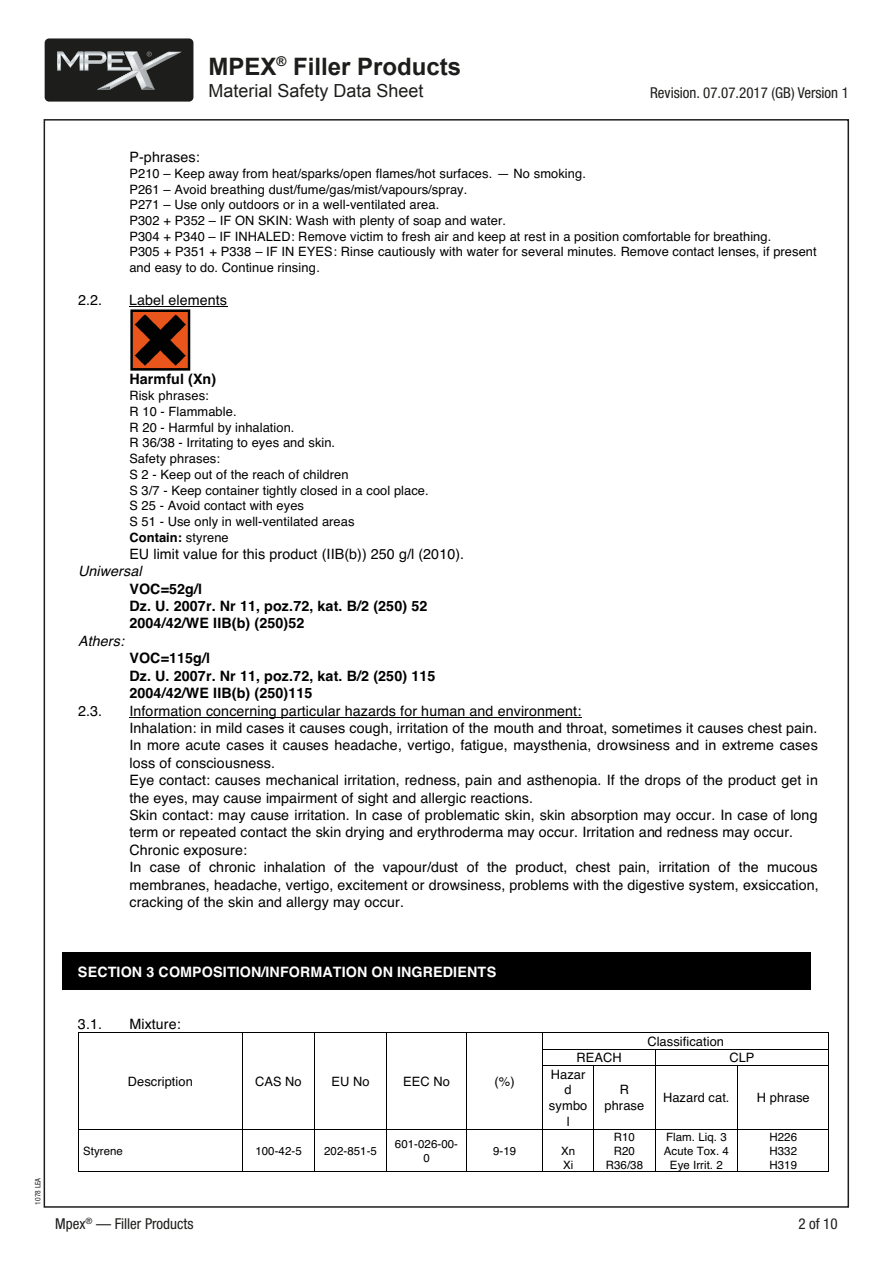
<style>
.page{position:relative;width:893px;height:1263px;background:#fff}
.page>*{position:absolute;margin:0;border:0;box-sizing:border-box;transform-origin:0 0}
.t1{font:700 24px "Arial";color:#1d1d1b}
.t2{font:18px "Arial";color:#1d1d1b}
.t3{font:condensed 15px "Helvetica Neue LT Pro";color:#1d1d1b}
.t4{font:14.25px/17.4px "Helvetica";letter-spacing:.005em;color:#000}
.t5{font:700 14.25px/17.4px "Helvetica";letter-spacing:.01em;color:#000}
.t6{font:700 14.25px "Helvetica";letter-spacing:.005em;color:#fff}
.t7{font:italic 14.25px "Helvetica";letter-spacing:.01em;color:#000}
.t8{font:12.9px/15.6px "Helvetica";letter-spacing:.005em;color:#000}
.t9{font:11.55px/14px "Helvetica";letter-spacing:.005em;color:#000;text-align:center}
.t10{font:condensed 7.5px "Helvetica Neue LT Pro";color:#1d1d1b}
.s1{font-weight:700}
</style>
<div class="page">
<div style="left:45px;top:38px;width:148px;height:64px;background:#1d1d1b;border-radius:4px"></div>
<svg style="left:57px;top:52px;width:124px;height:38px"></svg>
<div style="left:62px;top:952px;width:749px;height:38px;background:#000"></div>
<hr style="left:129px;top:307px;width:98px;height:1px;background:#000">
<img style="left:130px;top:309px;width:61px;height:61px">
<hr style="left:130px;top:717px;width:452px;height:1px;background:#000">
<hr style="left:78px;top:1032px;width:164px;height:1px;background:#000">
<hr style="left:243px;top:1032px;width:71px;height:1px;background:#000">
<hr style="left:315px;top:1032px;width:71px;height:1px;background:#000">
<hr style="left:387px;top:1032px;width:79px;height:1px;background:#000">
<hr style="left:467px;top:1032px;width:75px;height:1px;background:#000">
<hr style="left:543px;top:1032px;width:285px;height:1px;background:#000">
<hr style="left:543px;top:1049px;width:112px;height:1px;background:#000">
<hr style="left:656px;top:1049px;width:172px;height:1px;background:#000">
<svg style="left:78px;top:1033px;width:1px;height:33px"></svg>
<svg style="left:242px;top:1032px;width:1px;height:34px"></svg>
<svg style="left:314px;top:1032px;width:1px;height:34px"></svg>
<svg style="left:386px;top:1032px;width:1px;height:34px"></svg>
<svg style="left:466px;top:1032px;width:1px;height:34px"></svg>
<svg style="left:542px;top:1032px;width:1px;height:34px"></svg>
<hr style="left:543px;top:1065px;width:50px;height:1px;background:#000">
<hr style="left:594px;top:1065px;width:61px;height:1px;background:#000">
<svg style="left:655px;top:1049px;width:1px;height:17px"></svg>
<hr style="left:656px;top:1065px;width:81px;height:1px;background:#000">
<hr style="left:738px;top:1065px;width:90px;height:1px;background:#000">
<svg style="left:828px;top:1032px;width:1px;height:34px"></svg>
<hr style="left:78px;top:1066px;width:1px;height:63px;background:#000">
<hr style="left:242px;top:1066px;width:1px;height:63px;background:#000">
<hr style="left:314px;top:1066px;width:1px;height:63px;background:#000">
<hr style="left:386px;top:1066px;width:1px;height:63px;background:#000">
<hr style="left:466px;top:1066px;width:1px;height:63px;background:#000">
<hr style="left:542px;top:1066px;width:1px;height:63px;background:#000">
<hr style="left:593px;top:1066px;width:1px;height:63px;background:#000">
<hr style="left:655px;top:1066px;width:1px;height:63px;background:#000">
<hr style="left:737px;top:1066px;width:1px;height:63px;background:#000">
<hr style="left:828px;top:1066px;width:1px;height:63px;background:#000">
<hr style="left:78px;top:1129px;width:164px;height:1px;background:#000">
<hr style="left:243px;top:1129px;width:71px;height:1px;background:#000">
<hr style="left:315px;top:1129px;width:71px;height:1px;background:#000">
<hr style="left:387px;top:1129px;width:79px;height:1px;background:#000">
<hr style="left:467px;top:1129px;width:75px;height:1px;background:#000">
<hr style="left:543px;top:1129px;width:50px;height:1px;background:#000">
<hr style="left:594px;top:1129px;width:61px;height:1px;background:#000">
<hr style="left:656px;top:1129px;width:81px;height:1px;background:#000">
<hr style="left:738px;top:1129px;width:90px;height:1px;background:#000">
<hr style="left:78px;top:1129px;width:1px;height:42px;background:#000">
<hr style="left:78px;top:1171px;width:164px;height:1px;background:#000">
<hr style="left:242px;top:1129px;width:1px;height:42px;background:#000">
<hr style="left:243px;top:1171px;width:71px;height:1px;background:#000">
<hr style="left:314px;top:1129px;width:1px;height:42px;background:#000">
<hr style="left:315px;top:1171px;width:71px;height:1px;background:#000">
<hr style="left:386px;top:1129px;width:1px;height:42px;background:#000">
<hr style="left:387px;top:1171px;width:79px;height:1px;background:#000">
<hr style="left:466px;top:1129px;width:1px;height:42px;background:#000">
<hr style="left:467px;top:1171px;width:75px;height:1px;background:#000">
<hr style="left:542px;top:1129px;width:1px;height:42px;background:#000">
<hr style="left:543px;top:1171px;width:50px;height:1px;background:#000">
<hr style="left:593px;top:1129px;width:1px;height:42px;background:#000">
<hr style="left:594px;top:1171px;width:61px;height:1px;background:#000">
<hr style="left:655px;top:1129px;width:1px;height:42px;background:#000">
<hr style="left:656px;top:1171px;width:81px;height:1px;background:#000">
<hr style="left:737px;top:1129px;width:1px;height:42px;background:#000">
<hr style="left:738px;top:1171px;width:90px;height:1px;background:#000">
<hr style="left:828px;top:1129px;width:1px;height:42px;background:#000">
<h1 class="t1" style="left:208px;top:50px;width:254px">MPEX<sup>®</sup> Filler Products</h1>
<p class="t2" style="left:208px;top:78px;width:217px">Material Safety Data Sheet</p>
<p class="t3" style="left:650px;top:84px;width:200px">Revision. 07.07.2017 (GB) Version 1</p>
<p class="t4" style="left:129px;top:149px;width:72px">P-phrases:</p>
<p class="t8" style="left:129px;top:166px;width:689px">P210 – Keep away from heat/sparks/open flames/hot surfaces. — No smoking.<br>P261 – Avoid breathing dust/fume/gas/mist/vapours/spray.<br>P271 – Use only outdoors or in a well-ventilated area.<br>P302 + P352 – IF ON SKIN: Wash with plenty of soap and water.<br>P304 + P340 – IF INHALED: Remove victim to fresh air and keep at rest in a position comfortable for breathing.<br>P305 + P351 + P338 – IF IN EYES: Rinse cautiously with water for several minutes. Remove contact lenses, if present and easy to do. Continue rinsing.</p>
<p class="t4" style="left:78px;top:292px;width:26px">2.2.</p>
<p class="t4" style="left:129px;top:292px;width:99px">Label elements</p>
<p class="t5" style="left:129px;top:371px;width:88px">Harmful (Xn)</p>
<p class="t8" style="left:129px;top:388px;width:301px">Risk phrases:<br>R 10 - Flammable.<br>R 20 - Harmful by inhalation.<br>R 36/38 - Irritating to eyes and skin.<br>Safety phrases:<br>S 2 - Keep out of the reach of children<br>S 3/7 - Keep container tightly closed in a cool place.<br>S 25 - Avoid contact with eyes<br>S 51 - Use only in well-ventilated areas<br><span class="s1">Contain:</span> styrene</p>
<p class="t4" style="left:129px;top:545px;width:336px">EU limit value for this product (IIB(b)) 250 g/l (2010).</p>
<p class="t7" style="left:78px;top:560px;width:65px">Uniwersal</p>
<p class="t5" style="left:129px;top:580px;width:299px">VOC=52g/l<br>Dz. U. 2007r. Nr 11, poz.72, kat. B/2 (250) 52<br>2004/42/WE IIB(b) (250)52</p>
<p class="t7" style="left:78px;top:630px;width:48px">Athers:</p>
<p class="t5" style="left:129px;top:650px;width:307px">VOC=115g/l<br>Dz. U. 2007r. Nr 11, poz.72, kat. B/2 (250) 115<br>2004/42/WE IIB(b) (250)115</p>
<p class="t4" style="left:78px;top:702px;width:26px">2.3.</p>
<p class="t4" style="left:129px;top:702px;width:691px">Information concerning particular hazards for human and environment:<br>Inhalation: in mild cases it causes cough, irritation of the mouth and throat, sometimes it causes chest pain.<br>In more acute cases it causes headache, vertigo, fatigue, maysthenia, drowsiness and in extreme cases loss of consciousness.<br>Eye contact: causes mechanical irritation, redness, pain and asthenopia. If the drops of the product get in the eyes, may cause impairment of sight and allergic reactions.<br>Skin contact: may cause irritation. In case of problematic skin, skin absorption may occur. In case of long term or repeated contact the skin drying and erythroderma may occur. Irritation and redness may occur.<br>Chronic exposure:<br>In case of chronic inhalation of the vapour/dust of the product, chest pain, irritation of the mucous membranes, headache, vertigo, excitement or drowsiness, problems with the digestive system, exsiccation, cracking of the skin and allergy may occur.</p>
<p class="t6" style="left:78px;top:960px;width:420px">SECTION 3 COMPOSITION/INFORMATION ON INGREDIENTS</p>
<p class="t10" style="left:33px;top:1204px;width:28px;rotate:-90deg">1078 LEA</p>
<p class="t4" style="left:78px;top:1016px;width:26px">3.1.</p>
<p class="t4" style="left:129px;top:1016px;width:53px">Mixture:</p>
<p class="t8" style="left:128px;top:1074px;width:67px">Description</p>
<p class="t8" style="left:255px;top:1074px;width:48px">CAS No</p>
<p class="t8" style="left:331px;top:1074px;width:40px">EU No</p>
<p class="t8" style="left:403px;top:1074px;width:48px">EEC No</p>
<p class="t8" style="left:494px;top:1074px;width:22px">(%)</p>
<p class="t8" style="left:647px;top:1034px;width:78px">Classification</p>
<p class="t8" style="left:576px;top:1050px;width:47px">REACH</p>
<p class="t8" style="left:729px;top:1050px;width:27px">CLP</p>
<p class="t8" style="left:549px;top:1067px;width:40px;text-align:center">Hazar d symbo l</p>
<p class="t8" style="left:604px;top:1082px;width:41px;text-align:center">R phrase</p>
<p class="t8" style="left:663px;top:1090px;width:68px">Hazard cat.</p>
<p class="t8" style="left:757px;top:1090px;width:54px">H phrase</p>
<p class="t9" style="left:83px;top:1144px;width:41px">Styrene</p>
<p class="t9" style="left:255px;top:1144px;width:48px">100-42-5</p>
<p class="t9" style="left:324px;top:1144px;width:54px">202-851-5</p>
<p class="t9" style="left:395px;top:1137px;width:65px">601-026-00-<br>0</p>
<p class="t9" style="left:493px;top:1144px;width:25px">9-19</p>
<p class="t9" style="left:561px;top:1144px;width:16px;text-align:left">Xn<br>Xi</p>
<p class="t9" style="left:606px;top:1130px;width:39px">R10<br>R20<br>R36/38</p>
<p class="t9" style="left:664px;top:1130px;width:67px">Flam. Liq. 3<br>Acute Tox. 4<br>Eye Irrit. 2</p>
<p class="t9" style="left:769px;top:1130px;width:29px;text-align:justify">H226<br>H332<br>H319</p>
<p class="t3" style="left:55px;top:1214px;width:140px">Mpex<sup>®</sup> — Filler Products</p>
<p class="t3" style="left:798px;top:1214px;width:41px">2 of 10</p>
</div>
